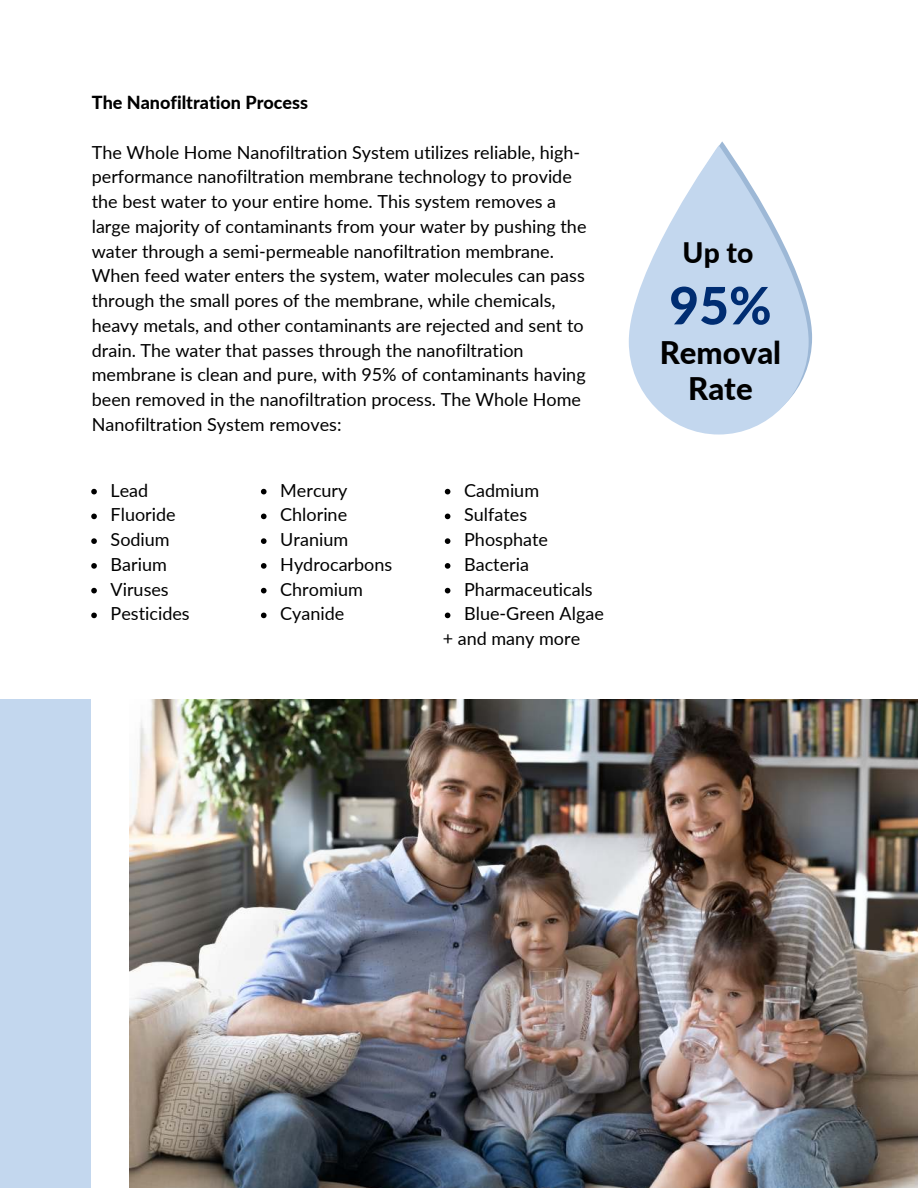
<style>
.page{position:relative;width:918px;height:1188px;background:#fff}
.page>*{position:absolute;margin:0;border:0;box-sizing:border-box;transform-origin:0 0}
.t1{font:800 51.6px "Lato";color:#002d72}
.t2{font:800 31.05px/36px "Lato";color:#000;text-align:center}
.t3{font:800 28.2px "Lato";color:#000}
.t4{font:18px/24.8px "Lato";color:#000}
.t5{font:800 18px "Lato";color:#000}
</style>
<div class="page">
<svg style="left:629px;top:145px;width:180px;height:290px;fill:#c3d7ee"></svg>
<svg style="left:445px;top:489px;width:5px;height:5px"></svg>
<svg style="left:445px;top:514px;width:5px;height:5px"></svg>
<svg style="left:445px;top:538px;width:5px;height:6px"></svg>
<svg style="left:445px;top:563px;width:5px;height:6px"></svg>
<svg style="left:445px;top:588px;width:5px;height:5px"></svg>
<svg style="left:445px;top:613px;width:5px;height:5px"></svg>
<svg style="left:91px;top:489px;width:6px;height:5px"></svg>
<svg style="left:91px;top:514px;width:6px;height:5px"></svg>
<svg style="left:91px;top:538px;width:6px;height:6px"></svg>
<svg style="left:91px;top:563px;width:6px;height:6px"></svg>
<svg style="left:91px;top:588px;width:6px;height:5px"></svg>
<svg style="left:91px;top:613px;width:6px;height:5px"></svg>
<svg style="left:261px;top:489px;width:6px;height:5px"></svg>
<svg style="left:261px;top:514px;width:6px;height:5px"></svg>
<svg style="left:261px;top:538px;width:6px;height:6px"></svg>
<svg style="left:261px;top:563px;width:6px;height:6px"></svg>
<svg style="left:261px;top:588px;width:6px;height:5px"></svg>
<svg style="left:261px;top:613px;width:6px;height:5px"></svg>
<img style="left:129px;top:699px;width:789px;height:489px">
<div style="left:0;top:699px;width:91px;height:489px;background:#c3d7ee"></div>
<p class="t5" style="left:92px;top:89px;width:218px">The Nanofiltration Process</p>
<p class="t4" style="left:92px;top:139px;width:496px">The Whole Home Nanofiltration System utilizes reliable, high&shy;performance nanofiltration membrane technology to provide the best water to your entire home. This system removes a large majority of contaminants from your water by pushing the water through a semi-permeable nanofiltration membrane.<br>When feed water enters the system, water molecules can pass through the small pores of the membrane, while chemicals, heavy metals, and other contaminants are rejected and sent to drain. The water that passes through the nanofiltration membrane is clean and pure, with 95% of contaminants having been removed in the nanofiltration process. The Whole Home Nanofiltration System removes:</p>
<p class="t4" style="left:111px;top:477px;width:81px">Lead<br>Fluoride<br>Sodium<br>Barium<br>Viruses<br>Pesticides</p>
<p class="t4" style="left:280px;top:477px;width:114px">Mercury<br>Chlorine<br>Uranium<br>Hydrocarbons<br>Chromium<br>Cyanide</p>
<p class="t4" style="left:464px;top:477px;width:77px">Cadmium</p>
<p class="t4" style="left:464px;top:502px;width:65px">Sulfates</p>
<p class="t4" style="left:464px;top:527px;width:85px">Phosphate</p>
<p class="t4" style="left:464px;top:551px;width:66px">Bacteria</p>
<p class="t4" style="left:464px;top:576px;width:130px">Pharmaceuticals</p>
<p class="t4" style="left:464px;top:601px;width:141px">Blue-Green Algae</p>
<p class="t4" style="left:443px;top:626px;width:139px">+ and many more</p>
<h3 class="t3" style="left:683px;top:232px;width:72px">Up to</h3>
<h1 class="t1" style="left:669px;top:267px;width:104px">95%</h1>
<h2 class="t2" style="left:660px;top:333px;width:123px">Removal<br>Rate</h2>
</div>
